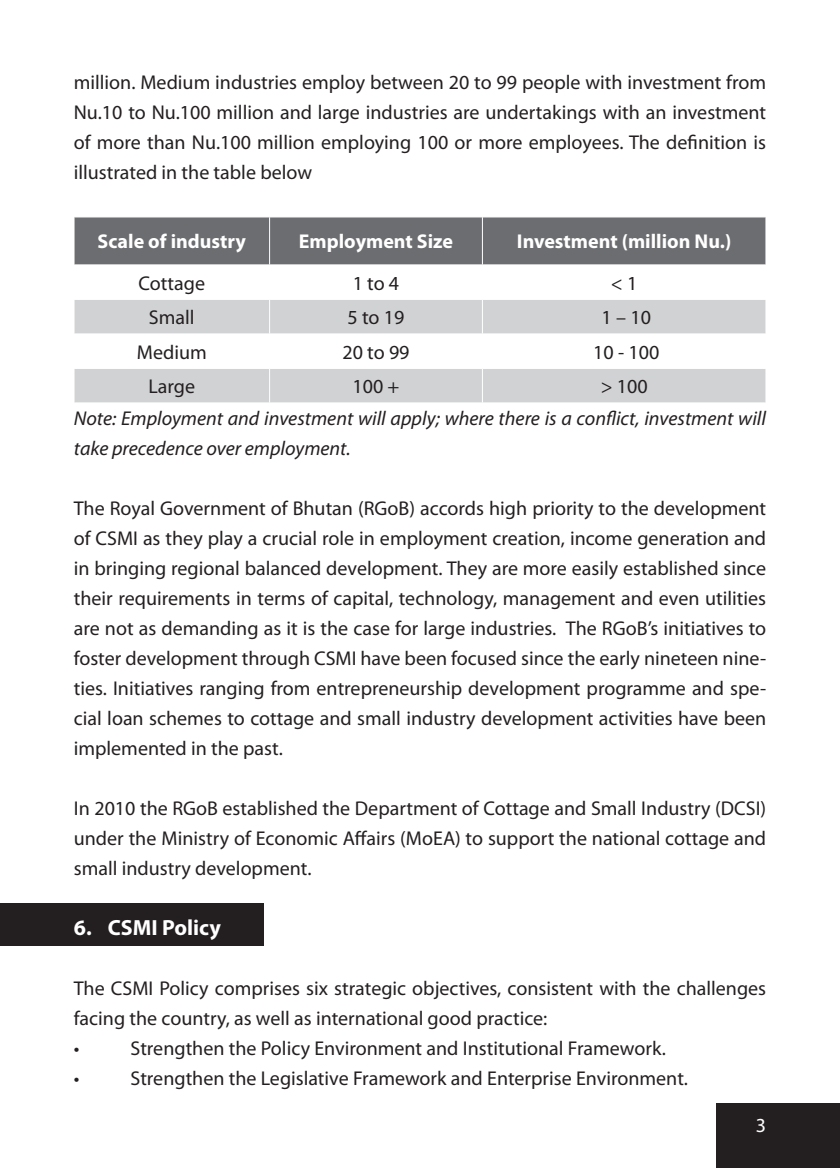
<style>
.page{position:relative;width:840px;height:1168px;background:#fff}
.page>*{position:absolute;margin:0;border:0;box-sizing:border-box;transform-origin:0 0}
.t1{font:700 22px "Myriad Pro";color:#fff}
.t2{font:20px/30px "Myriad Pro";color:#231f20;text-align:justify}
.t3{font:italic 20px/30px "Myriad Pro";color:#231f20}
.t4{font:700 20px "Myriad Pro";color:#fff}
.t5{font:20px "Myriad Pro";color:#fff}
</style>
<div class="page">
<div style="left:715px;top:1103px;width:124px;height:65px;background:#231f20"></div>
<div style="left:0;top:903px;width:264px;height:42px;background:#231f20"></div>
<div style="left:75px;top:218px;width:690px;height:47px;background:#6c6d70"></div>
<svg style="left:75px;top:300px;width:690px;height:103px;fill:#d1d2d4"></svg>
<hr style="left:269px;top:217px;width:1px;height:48px;background:#fff">
<hr style="left:482px;top:217px;width:1px;height:48px;background:#fff">
<hr style="left:269px;top:334px;width:1px;height:34px;background:#fff">
<hr style="left:482px;top:334px;width:1px;height:34px;background:#fff">
<hr style="left:74px;top:334px;width:195px;height:1px;background:#fff">
<hr style="left:269px;top:300px;width:1px;height:34px;background:#fff">
<hr style="left:269px;top:334px;width:213px;height:1px;background:#fff">
<hr style="left:482px;top:300px;width:1px;height:34px;background:#fff">
<hr style="left:482px;top:334px;width:283px;height:1px;background:#fff">
<hr style="left:74px;top:368px;width:195px;height:1px;background:#fff">
<hr style="left:269px;top:368px;width:213px;height:1px;background:#fff">
<hr style="left:269px;top:369px;width:1px;height:34px;background:#fff">
<hr style="left:482px;top:368px;width:283px;height:1px;background:#fff">
<hr style="left:482px;top:369px;width:1px;height:34px;background:#fff">
<p class="t2" style="left:74px;top:67px;width:693px">million. Medium industries employ between 20 to 99 people with investment from Nu.10 to Nu.100 million and large industries are undertakings with an investment of more than Nu.100 million employing 100 or more employees. The definition is illustrated in the table below</p>
<p class="t4" style="left:97px;top:229px;width:150px">Scale of industry</p>
<p class="t4" style="left:299px;top:229px;width:155px">Employment Size</p>
<p class="t4" style="left:516px;top:229px;width:216px">Investment (million Nu.)</p>
<p class="t2" style="left:138px;top:268px;width:68px">Cottage</p>
<p class="t2" style="left:352px;top:268px;width:48px">1 to 4</p>
<p class="t2" style="left:610px;top:268px;width:28px">&lt; 1</p>
<p class="t2" style="left:149px;top:302px;width:47px">Small</p>
<p class="t2" style="left:347px;top:302px;width:58px">5 to 19</p>
<p class="t2" style="left:601px;top:302px;width:51px">1 – 10</p>
<p class="t2" style="left:137px;top:337px;width:71px">Medium</p>
<p class="t2" style="left:342px;top:337px;width:68px">20 to 99</p>
<p class="t2" style="left:593px;top:337px;width:67px">10 - 100</p>
<p class="t2" style="left:148px;top:371px;width:48px">Large</p>
<p class="t2" style="left:352px;top:371px;width:48px">100 +</p>
<p class="t2" style="left:600px;top:371px;width:48px">&gt; 100</p>
<p class="t3" style="left:74px;top:403px;width:693px">Note: Employment and investment will apply; where there is a conflict, investment will take precedence over employment.</p>
<p class="t2" style="left:74px;top:493px;width:693px">The Royal Government of Bhutan (RGoB) accords high priority to the development of CSMI as they play a crucial role in employment creation, income generation and in bringing regional balanced development. They are more easily established since their requirements in terms of capital, technology, management and even utilities are not as demanding as it is the case for large industries. The RGoB’s initiatives to foster development through CSMI have been focused since the early nineteen nine&shy;ties. Initiatives ranging from entrepreneurship development programme and spe&shy;cial loan schemes to cottage and small industry development activities have been implemented in the past.</p>
<p class="t2" style="left:74px;top:793px;width:693px">In 2010 the RGoB established the Department of Cottage and Small Industry (DCSI) under the Ministry of Economic Affairs (MoEA) to support the national cottage and small industry development.</p>
<p class="t1" style="left:74px;top:913px;width:149px">6. CSMI Policy</p>
<p class="t2" style="left:74px;top:973px;width:693px;text-align:left">The CSMI Policy comprises six strategic objectives, consistent with the challenges facing the country, as well as international good practice:<br>•</p>
<p class="t2" style="left:130px;top:1033px;width:536px">Strengthen the Policy Environment and Institutional Framework.</p>
<p class="t2" style="left:74px;top:1063px;width:7px">•</p>
<p class="t2" style="left:130px;top:1063px;width:558px">Strengthen the Legislative Framework and Enterprise Environment.</p>
<p class="t5" style="left:755px;top:1113px;width:12px">3</p>
</div>
